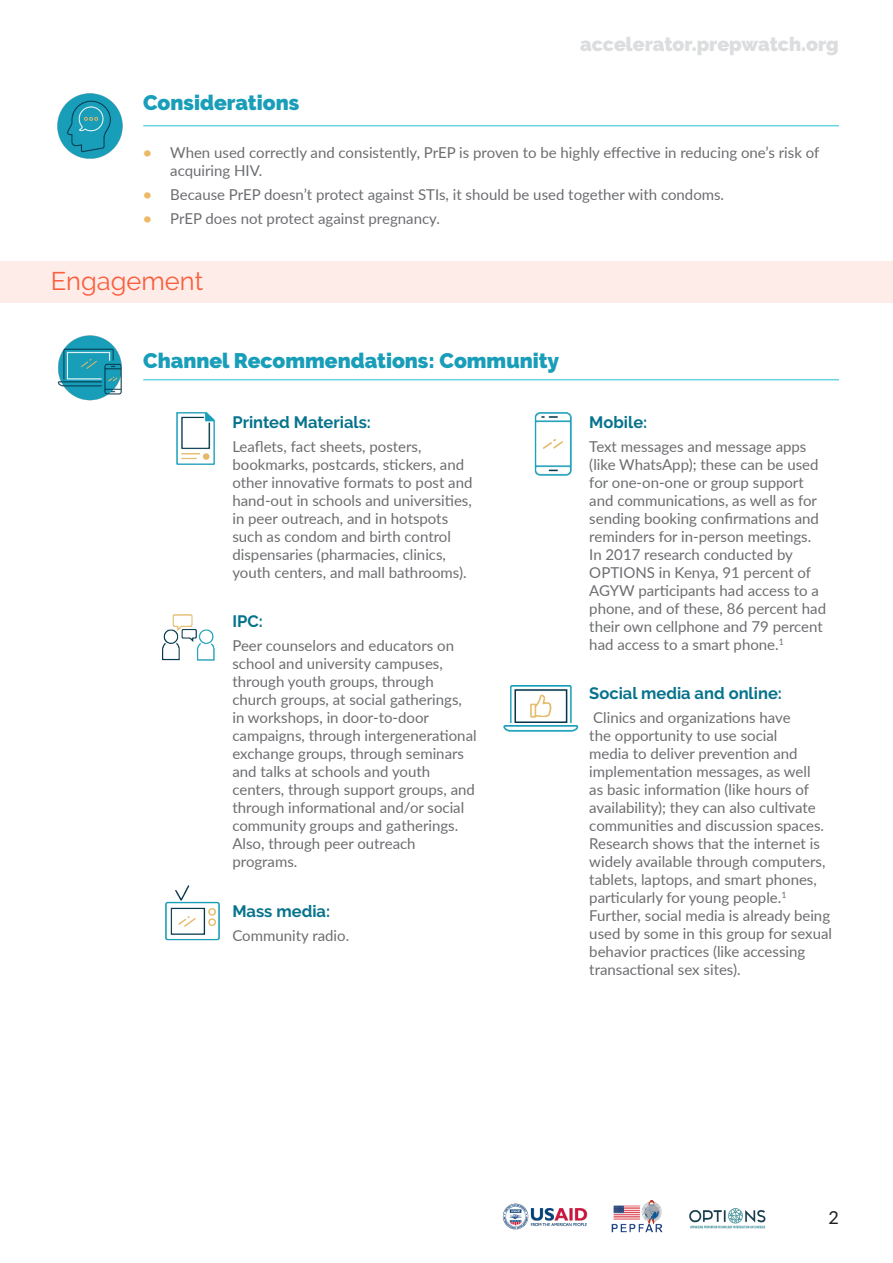
<style>
.page{position:relative;width:893px;height:1263px;background:#fff}
.page>*{position:absolute;margin:0;border:0;box-sizing:border-box;transform-origin:0 0}
.t1{font:25.5px "Raleway";color:#f95e3d}
.t2{font:900 21px "Raleway";color:#199eb9}
.t3{font:900 19.5px "Raleway";color:#dcdddf}
.t4{font:18px "Lato";color:#231f20}
.t5{font:700 16.5px "Raleway";color:#06738c}
.Body{font:15px/18px "Lato";color:#6c6d70}
.Body-2{font:700 15px "Lato";color:#ecba66}
</style>
<div class="page">
<img style="left:694px;top:1208px;width:72px;height:21px">
<img style="left:611px;top:1200px;width:83px;height:33px">
<img style="left:502px;top:1203px;width:86px;height:27px">
<img style="left:57px;top:335px;width:65px;height:66px">
<hr style="left:143px;top:379px;width:696px;height:1px;background:#67d5e4">
<img style="left:176px;top:412px;width:38px;height:53px">
<img style="left:162px;top:614px;width:52px;height:47px">
<hr style="left:143px;top:125px;width:696px;height:1px;background:#67d5e4">
<img style="left:57px;top:93px;width:66px;height:66px">
<img style="left:504px;top:686px;width:75px;height:45px">
<img style="left:535px;top:412px;width:36px;height:63px">
<img style="left:166px;top:885px;width:53px;height:55px">
<div style="left:0;top:261px;width:893px;height:42px;background:#feece8"></div>
<h2 class="t3" style="left:580px;top:33px;width:260px">accelerator.prepwatch.org</h2>
<h2 class="t2" style="left:143px;top:90px;width:158px">Considerations</h2>
<p class="Body" style="left:170px;top:143px;width:651px">When used correctly and consistently, PrEP is proven to be highly effective in reducing one s’ risk of</p>
<p class="Body-2" style="left:143px;top:142px;width:10px">•</p>
<p class="Body-2" style="left:143px;top:184px;width:10px">•</p>
<p class="Body-2" style="left:143px;top:208px;width:10px">•</p>
<p class="Body" style="left:170px;top:161px;width:94px">acquiring HIV.</p>
<p class="Body" style="left:170px;top:185px;width:555px">Because PrEP doesn t’ protect against STIs it, should be used together with condoms.</p>
<p class="Body" style="left:170px;top:209px;width:271px">PrEP does not protect against pregnancy.</p>
<h1 class="t1" style="left:51px;top:267px;width:154px">Engagement</h1>
<h2 class="t2" style="left:143px;top:348px;width:418px">Channel Recommendations: Community</h2>
<h3 class="t5" style="left:232px;top:412px;width:140px">Printed Materials:</h3>
<p class="Body" style="left:232px;top:436px;width:242px">Leaflets, fact sheets, posters, bookmarks, postcards, stickers, and other innovative formats to post and hand-out in schools and universities, in peer outreach, and in hotspots such as condom and birth control dispensaries (pharmacies, clinics, youth centers, and mall bathrooms .(</p>
<h3 class="t5" style="left:232px;top:612px;width:32px">IPC:</h3>
<p class="Body" style="left:232px;top:636px;width:246px">Peer counselors and educators on school and university campuses, through youth groups, through church groups, at social gatherings, in workshops in, door-to-door campaigns, through intergenerational exchange groups, through seminars and talks at schools and youth centers, through support groups, and through informational and/or social community groups and gatherings.<br>Also, through peer outreach programs.</p>
<h3 class="t5" style="left:232px;top:902px;width:99px">Mass media:</h3>
<p class="Body" style="left:232px;top:926px;width:118px">Community radio.</p>
<h3 class="t5" style="left:589px;top:412px;width:60px">Mobile:</h3>
<p class="Body" style="left:589px;top:436px;width:238px">Text messages and message apps (like WhatsApp); these can be used for one-on-one or group support and communications, as well as for sending booking confirmations and reminders for in-person meetings.<br>In 2017 research conducted by<br>OPTIONS in Kenya, 91 percent of<br>AGYW participants had access to a phone, and of these, 86 percent had their own cellphone and 79 percent had access to a smart phone.<sup>1</sup></p>
<h3 class="t5" style="left:589px;top:684px;width:194px">Social media and online:</h3>
<p class="Body" style="left:589px;top:708px;width:244px">Clinics and organizations have<br>the opportunity to use social<br>media to deliver prevention and implementation messages, as well<br>as basic information (like hours of availability); they can also cultivate communities and discussion spaces.<br>Research shows that the internet is widely available through computers, tablets, laptops, and smart phones, particularly for young people.<sup>1<br></sup>Further, social media is already being used by some in this group for sexual behavior practices (like accessing transactional sex sites .(</p>
<p class="t4" style="left:828px;top:1205px;width:12px">2</p>
</div>
